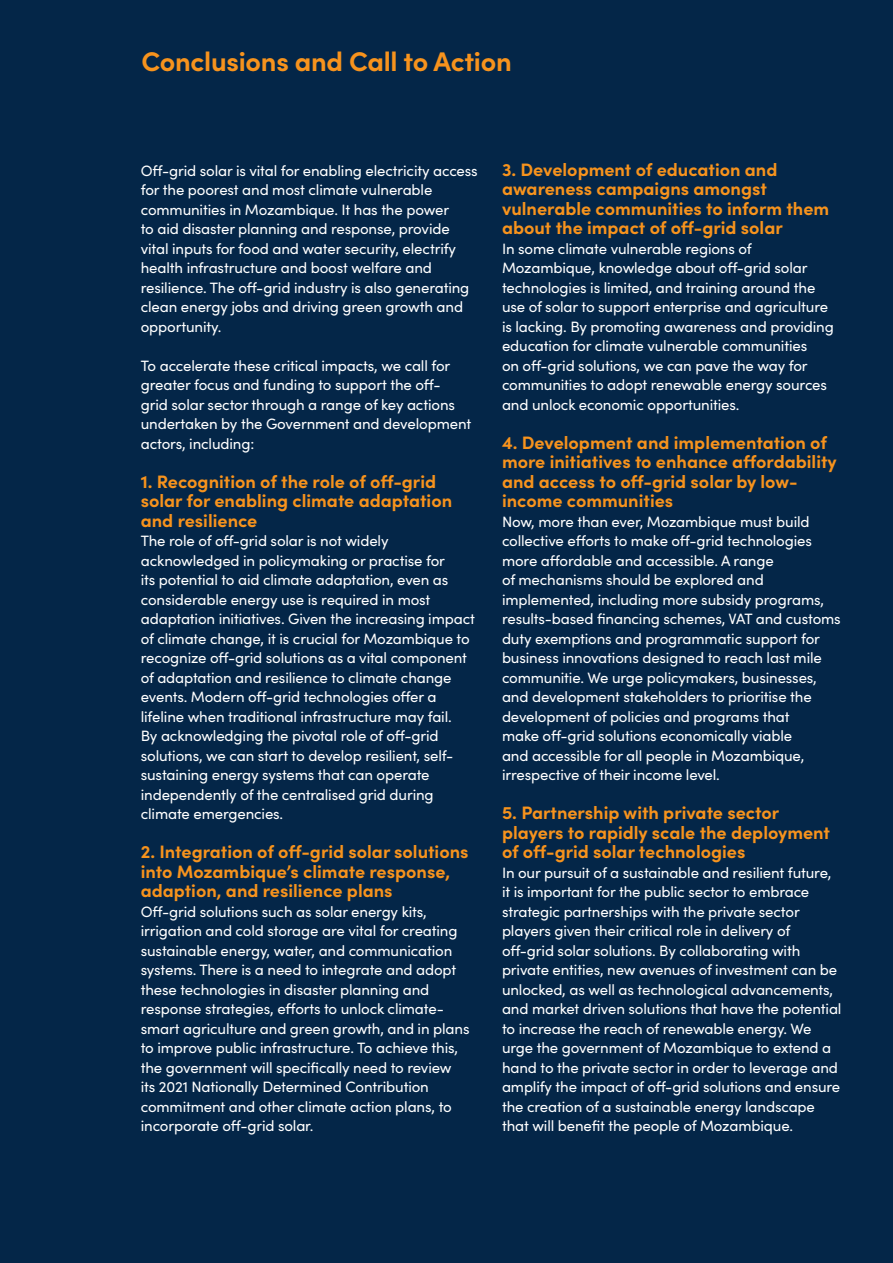
<style>
.page{position:relative;width:893px;height:1263px;background:#042648}
.page>*{position:absolute;margin:0;border:0;box-sizing:border-box;transform-origin:0 0}
.Main_title_Orange{font:700 27px "Sofia Pro";letter-spacing:-.01em;color:#f7931d}
.Title_in_text_Orange{font:700 18px/19.5px "Sofia Pro";color:#f7931d}
.Introduction_paragraphs{font:15px/19.5px "Sofia Pro";letter-spacing:-.01em;color:#fff}
</style>
<div class="page">
<p class="Main_title_Orange" style="left:141px;top:40px;width:372px">Conclusions and Call to Action</p>
<p class="Introduction_paragraphs" style="left:141px;top:160px;width:338px">Off-grid solar is vital for enabling electricity access for the poorest and most climate vulnerable communities in Mozambique. It has the power<br>to aid disaster planning and response, provide vital inputs for food and water security, electrify health infrastructure and boost welfare and resilience. The off-grid industry is also generating clean energy jobs and driving green growth and opportunity.</p>
<p class="Introduction_paragraphs" style="left:141px;top:355px;width:332px">To accelerate these critical impacts, we call for greater focus and funding to support the off&shy;grid solar sector through a range of key actions undertaken by the Government and development actors, including:</p>
<p class="Title_in_text_Orange" style="left:141px;top:470px;width:313px">1. Recognition of the role of off-grid solar for enabling climate adaptation and resilience</p>
<p class="Introduction_paragraphs" style="left:141px;top:530px;width:336px">The role of off-grid solar is not widely acknowledged in policymaking or practise for<br>its potential to aid climate adaptation, even as considerable energy use is required in most adaptation initiatives. Given the increasing impact of climate change, it is crucial for Mozambique to recognize off-grid solutions as a vital component of adaptation and resilience to climate change events. Modern off-grid technologies offer a lifeline when traditional infrastructure may fail.<br>By acknowledging the pivotal role of off-grid solutions, we can start to develop resilient, self&shy;sustaining energy systems that can operate independently of the centralised grid during climate emergencies.</p>
<p class="Title_in_text_Orange" style="left:141px;top:841px;width:329px">2. Integration of off-grid solar solutions into Mozambique’s climate response, adaption, and resilience plans</p>
<p class="Introduction_paragraphs" style="left:141px;top:901px;width:330px">Off-grid solutions such as solar energy kits, irrigation and cold storage are vital for creating sustainable energy, water, and communication systems. There is a need to integrate and adopt these technologies in disaster planning and response strategies, efforts to unlock climate&shy;smart agriculture and green growth, and in plans to improve public infrastructure. To achieve this, the government will specifically need to review its 2021 Nationally Determined Contribution commitment and other climate action plans, to incorporate off-grid solar.</p>
<p class="Title_in_text_Orange" style="left:502px;top:158px;width:329px">3. Development of education and awareness campaigns amongst vulnerable communities to inform them about the impact of off-grid solar</p>
<p class="Introduction_paragraphs" style="left:502px;top:238px;width:333px">In some climate vulnerable regions of Mozambique, knowledge about off-grid solar technologies is limited, and training around the use of solar to support enterprise and agriculture is lacking. By promoting awareness and providing education for climate vulnerable communities<br>on off-grid solutions, we can pave the way for communities to adopt renewable energy sources and unlock economic opportunities.</p>
<p class="Title_in_text_Orange" style="left:502px;top:431px;width:336px">4. Development and implementation of more initiatives to enhance affordability and access to off-grid solar by low&shy;income communities</p>
<p class="Introduction_paragraphs" style="left:502px;top:511px;width:340px">Now, more than ever, Mozambique must build collective efforts to make off-grid technologies more affordable and accessible. A range<br>of mechanisms should be explored and implemented, including more subsidy programs, results-based financing schemes, VAT and customs duty exemptions and programmatic support for business innovations designed to reach last mile communitie. We urge policymakers, businesses, and development stakeholders to prioritise the development of policies and programs that<br>make off-grid solutions economically viable<br>and accessible for all people in Mozambique, irrespective of their income level.</p>
<p class="Title_in_text_Orange" style="left:502px;top:802px;width:330px">5. Partnership with private sector players to rapidly scale the deployment of off-grid solar technologies</p>
<p class="Introduction_paragraphs" style="left:502px;top:862px;width:341px">In our pursuit of a sustainable and resilient future, it is important for the public sector to embrace strategic partnerships with the private sector players given their critical role in delivery of off-grid solar solutions. By collaborating with private entities, new avenues of investment can be unlocked, as well as technological advancements, and market driven solutions that have the potential to increase the reach of renewable energy. We urge the government of Mozambique to extend a hand to the private sector in order to leverage and amplify the impact of off-grid solutions and ensure the creation of a sustainable energy landscape that will benefit the people of Mozambique.</p>
</div>
